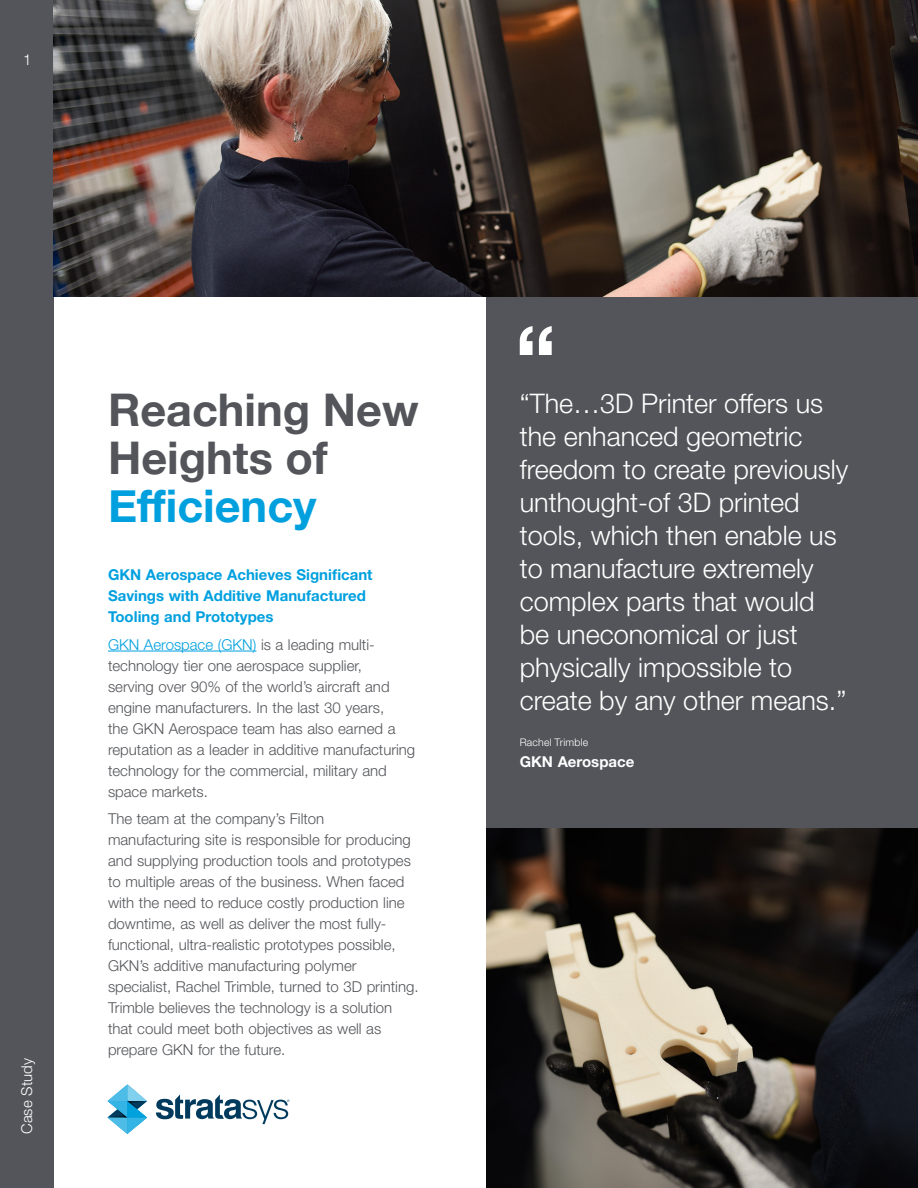
<style>
.page{position:relative;width:918px;height:1188px;background:#fff}
.page>*{position:absolute;margin:0;border:0;box-sizing:border-box;transform-origin:0 0}
.t1{font:700 45px/48px "Helvetica Neue";color:#54555a}
.t2{font:700 45px "Helvetica Neue";color:#00a0df}
.t3{font:300 27px/33px "Helvetica Neue LT Std";color:#fff}
.t4{font:300 15px/21px "Helvetica Neue LT Std";color:#54555a}
.t5{font:700 15px/21px "Helvetica Neue LT Std";color:#00a0df}
.t6{font:700 15px "Helvetica Neue LT Std";color:#fff}
.t7{font:300 15px "Helvetica Neue LT Std";letter-spacing:.005em;color:#fff}
.t8{font:300 10.5px "Helvetica Neue LT Std";letter-spacing:.02em;color:#fff}
.s1{color:#00a0df}
</style>
<div class="page">
<div style="left:0;top:0;width:54px;height:1188px;background:#54555a"></div>
<svg style="left:108px;top:1085px;width:39px;height:49px"></svg>
<svg style="left:156px;top:1094px;width:133px;height:30px"></svg>
<div style="left:486px;top:297px;width:432px;height:531px;background:#54555a"></div>
<hr style="left:108px;top:651px;width:148px;height:1px;background:#00a0df">
<svg style="left:520px;top:326px;width:32px;height:29px"></svg>
<img style="left:54px;top:0;width:864px;height:297px">
<img style="left:486px;top:828px;width:432px;height:360px">
<p class="t7" style="left:23px;top:50px;width:10px">1</p>
<p class="t7" style="left:18px;top:1134px;width:77px;rotate:-90deg">Case Study</p>
<h1 class="t1" style="left:108px;top:387px;width:312px">Reaching New<br>Heights of</h1>
<h1 class="t2" style="left:108px;top:471px;width:210px">Efficiency</h1>
<p class="t5" style="left:108px;top:564px;width:266px">GKN Aerospace Achieves Significant<br>Savings with Additive Manufactured<br>Tooling and Prototypes</p>
<p class="t4" style="left:108px;top:633px;width:309px"><span class="s1">GKN Aerospace (GKN)</span> is a leading multi&shy;technology tier one aerospace supplier,<br>serving over 90% of the world’s aircraft and engine manufacturers. In the last 30 years,<br>the GKN Aerospace team has also earned a reputation as a leader in additive manufacturing technology for the commercial, military and space markets.</p>
<p class="t4" style="left:108px;top:808px;width:312px">The team at the company’s Filton manufacturing site is responsible for producing and supplying production tools and prototypes to multiple areas of the business. When faced with the need to reduce costly production line downtime, as well as deliver the most fully&shy;functional, ultra-realistic prototypes possible, GKN’s additive manufacturing polymer specialist, Rachel Trimble, turned to 3D printing.<br>Trimble believes the technology is a solution that could meet both objectives as well as prepare GKN for the future.</p>
<p class="t3" style="left:520px;top:386px;width:330px">“The…3D Printer offers us the enhanced geometric freedom to create previously unthought-of 3D printed tools, which then enable us to manufacture extremely complex parts that would be uneconomical or just physically impossible to create by any other means.”</p>
<p class="t8" style="left:520px;top:736px;width:70px">Rachel Trimble</p>
<p class="t6" style="left:520px;top:753px;width:116px">GKN Aerospace</p>
</div>
